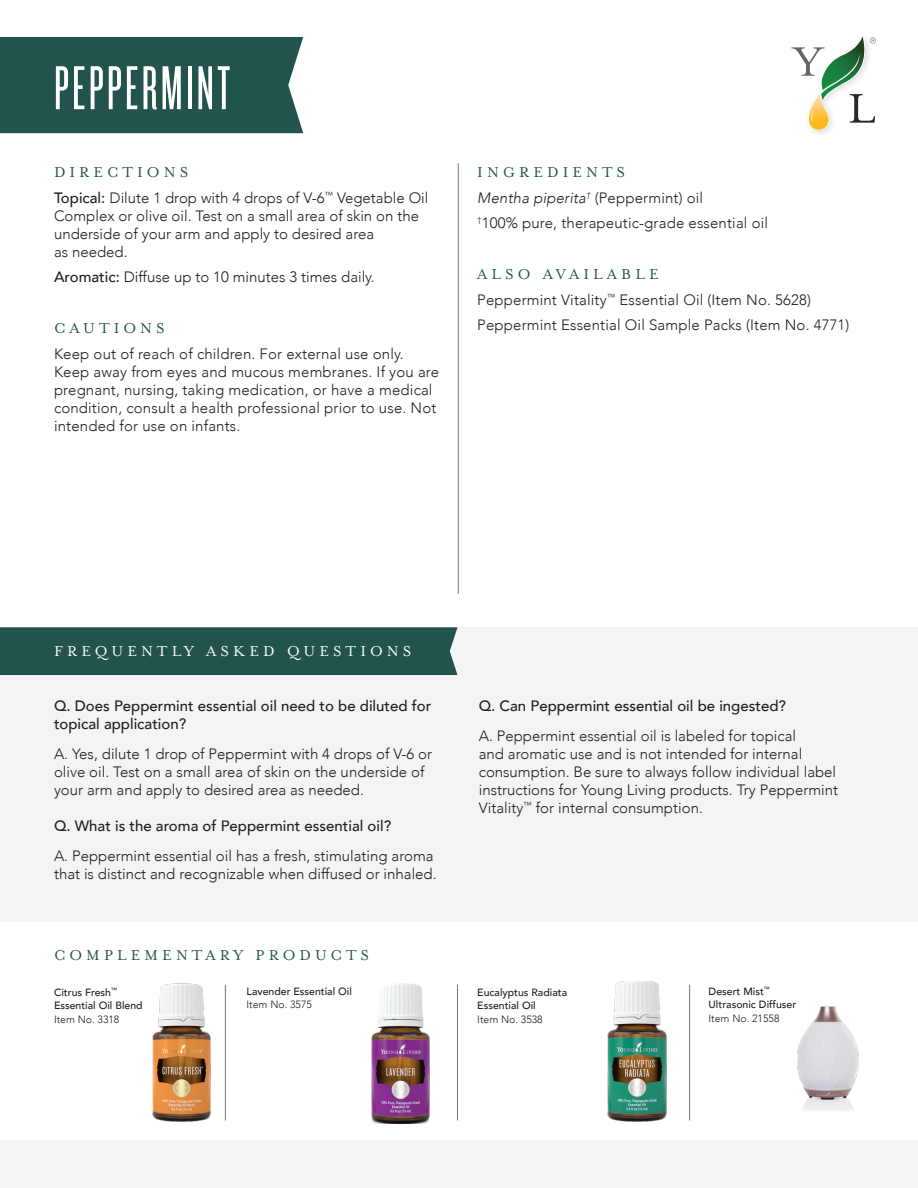
<style>
.page{position:relative;width:918px;height:1188px;background:#fff}
.page>*{position:absolute;margin:0;border:0;box-sizing:border-box;transform-origin:0 0}
.t1{font:64.5px "Knockout 26 Junior Flywght";letter-spacing:.05em;color:#fff}
.t2{font:16.5px "Mrs Eaves OT";letter-spacing:.25em;color:#22534c}
.t3{font:16.5px "Mrs Eaves OT";letter-spacing:.25em;color:#fff}
.t4{font:300 15px/18px "Avenir";color:#231f20}
.t5{font:500 15px/18px "Avenir";color:#231f20}
.t6{font:500 10.5px/13.5px "Avenir";color:#231f20}
.t7{font:300 10.5px "Avenir";color:#231f20}
.s1{font-weight:500}
.s2{font-style:italic}
</style>
<div class="page">
<img style="left:152px;top:983px;width:58px;height:139px">
<img style="left:371px;top:983px;width:59px;height:141px">
<img style="left:608px;top:981px;width:58px;height:140px">
<img style="left:797px;top:1006px;width:62px;height:105px">
<div style="left:0;top:627px;width:918px;height:295px;background:#f4f4f4"></div>
<div style="left:0;top:37px;width:303px;height:96px;background:#22534c"></div>
<div style="left:0;top:627px;width:458px;height:48px;background:#22534c"></div>
<hr style="left:458px;top:163px;width:1px;height:431px;background:#777779">
<svg style="left:791px;top:36px;width:85px;height:94px"></svg>
<hr style="left:225px;top:985px;width:1px;height:135px;background:#777779">
<hr style="left:457px;top:985px;width:1px;height:135px;background:#777779">
<hr style="left:689px;top:985px;width:1px;height:135px;background:#777779">
<div style="left:0;top:1140px;width:918px;height:48px;background:#f4f4f4"></div>
<p class="t1" style="left:54px;top:52px;width:178px">PEPPERMINT</p>
<p class="t2" style="left:54px;top:163px;width:136px">DIRECTIONS</p>
<p class="t4" style="left:54px;top:188px;width:376px"><span class="s1">Topical:</span> Dilute 1 drop with 4 drops of V-6<sup>™</sup> Vegetable Oil Complex or olive oil. Test on a small area of skin on the underside of your arm and apply to desired area<br>as needed.</p>
<p class="t4" style="left:54px;top:268px;width:322px"><span class="s1">Aromatic:</span> Diffuse up to 10 minutes 3 times daily.</p>
<p class="t2" style="left:54px;top:319px;width:112px">CAUTIONS</p>
<p class="t4" style="left:54px;top:344px;width:387px">Keep out of reach of children. For external use only.<br>Keep away from eyes and mucous membranes. If you are pregnant, nursing, taking medication, or have a medical condition, consult a health professional prior to use. Not intended for use on infants.</p>
<p class="t2" style="left:477px;top:163px;width:149px">INGREDIENTS</p>
<p class="t4" style="left:477px;top:188px;width:227px"><span class="s2">Mentha piperita</span><sup>†</sup> (Peppermint) oil</p>
<p class="t4" style="left:477px;top:214px;width:292px"><sup>†</sup>100% pure, therapeutic-grade essential oil</p>
<p class="t2" style="left:477px;top:265px;width:183px">ALSO AVAILABLE</p>
<p class="t4" style="left:477px;top:290px;width:335px">Peppermint Vitality<sup>™</sup> Essential Oil (Item No. 5628)</p>
<p class="t4" style="left:477px;top:316px;width:374px">Peppermint Essential Oil Sample Packs (Item No. 4771)</p>
<p class="t3" style="left:54px;top:642px;width:359px">FREQUENTLY ASKED QUESTIONS</p>
<p class="t5" style="left:54px;top:696px;width:379px">Q. Does Peppermint essential oil need to be diluted for topical application?</p>
<p class="t4" style="left:54px;top:745px;width:380px">A. Yes, dilute 1 drop of Peppermint with 4 drops of V-6 or olive oil. Test on a small area of skin on the underside of your arm and apply to desired area as needed.</p>
<p class="t5" style="left:54px;top:816px;width:339px">Q. What is the aroma of Peppermint essential oil?</p>
<p class="t4" style="left:54px;top:847px;width:384px">A. Peppermint essential oil has a fresh, stimulating aroma that is distinct and recognizable when diffused or inhaled.</p>
<p class="t2" style="left:54px;top:946px;width:317px">COMPLEMENTARY PRODUCTS</p>
<p class="t6" style="left:54px;top:985px;width:90px">Citrus Fresh<sup>™<br></sup>Essential Oil Blend</p>
<p class="t7" style="left:54px;top:1013px;width:67px">Item No. 3318</p>
<p class="t6" style="left:247px;top:984px;width:107px">Lavender Essential Oil</p>
<p class="t7" style="left:247px;top:998px;width:67px">Item No. 3575</p>
<p class="t5" style="left:479px;top:696px;width:309px">Q. Can Peppermint essential oil be ingested?</p>
<p class="t4" style="left:479px;top:727px;width:361px">A. Peppermint essential oil is labeled for topical<br>and aromatic use and is not intended for internal consumption. Be sure to always follow individual label instructions for Young Living products. Try Peppermint Vitality<sup>™</sup> for internal consumption.</p>
<p class="t6" style="left:477px;top:985px;width:91px">Eucalyptus Radiata<br>Essential Oil</p>
<p class="t7" style="left:477px;top:1013px;width:67px">Item No. 3538</p>
<p class="t6" style="left:709px;top:984px;width:89px">Desert Mist<sup>™<br></sup>Ultrasonic Diffuser</p>
<p class="t7" style="left:709px;top:1012px;width:72px">Item No. 21558</p>
</div>
